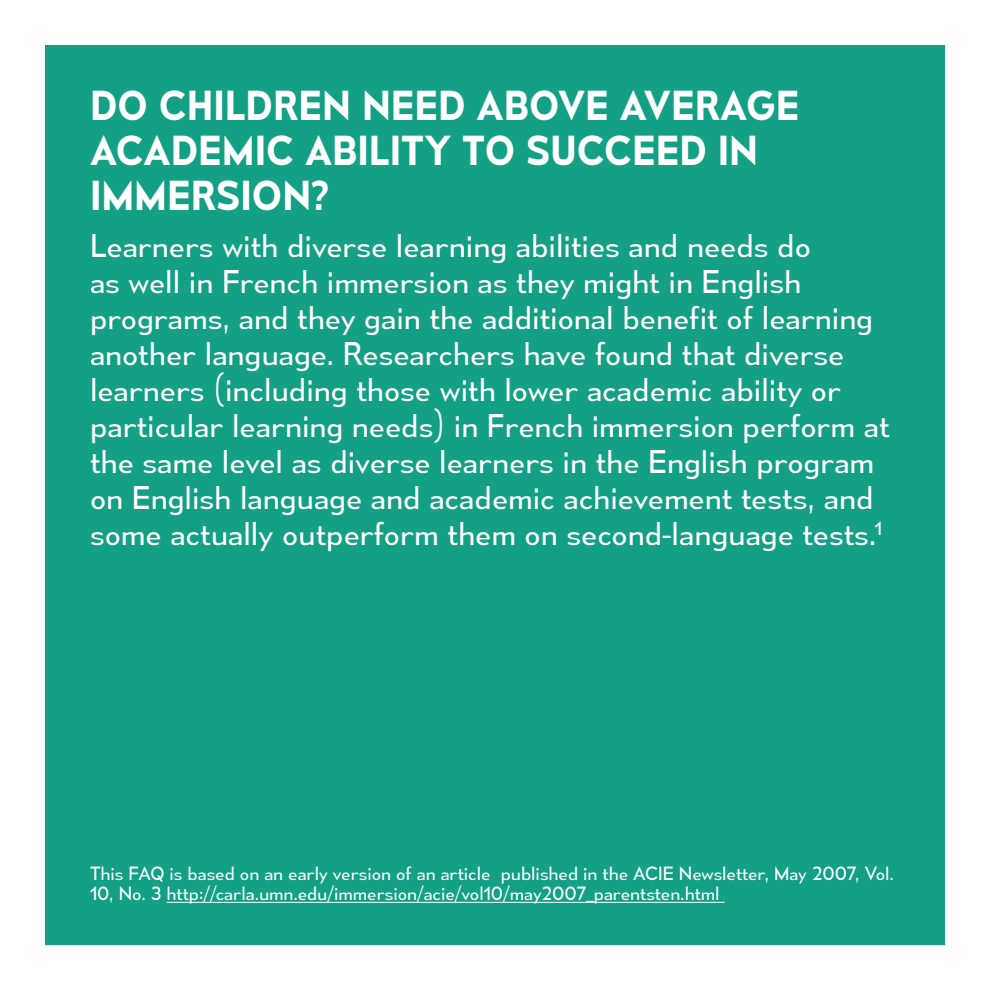
<style>
.page{position:relative;width:990px;height:990px;background:#fff}
.page>*{position:absolute;margin:0;border:0;box-sizing:border-box;transform-origin:0 0}
.t1{font:37.5px/45px "Mesmerize Sb";color:#fff}
.t2{font:30px/36px "Mesmerize Bk";color:#fff}
.t3{font:17.5px/20px "Mesmerize Bk";color:#fff}
</style>
<div class="page">
<div style="left:45px;top:45px;width:900px;height:900px;background:#13a085"></div>
<hr style="left:167px;top:902px;width:558px;height:1px;background:#fff">
<p class="t1" style="left:90px;top:82px;width:711px">DO CHILDREN NEED ABOVE AVERAGE<br>ACADEMIC ABILITY TO SUCCEED IN<br>IMMERSION?</p>
<p class="t2" style="left:90px;top:227px;width:801px">Learners with diverse learning abilities and needs do<br>as well in French immersion as they might in English programs, and they gain the additional benefit of learning another language. Researchers have found that diverse learners (including those with lower academic ability or particular learning needs) in French immersion perform at the same level as diverse learners in the English program on English language and academic achievement tests, and some actually outperform them on second-language tests.<sup>1</sup></p>
<p class="t3" style="left:90px;top:863px;width:806px">This FAQ is based on an early version of an article published in the ACIE Newsletter, May 2007, Vol.<br>10, No. 3 http://carla.umn.edu/immersion/acie/vol10/may2007_parentsten.html</p>
</div>
